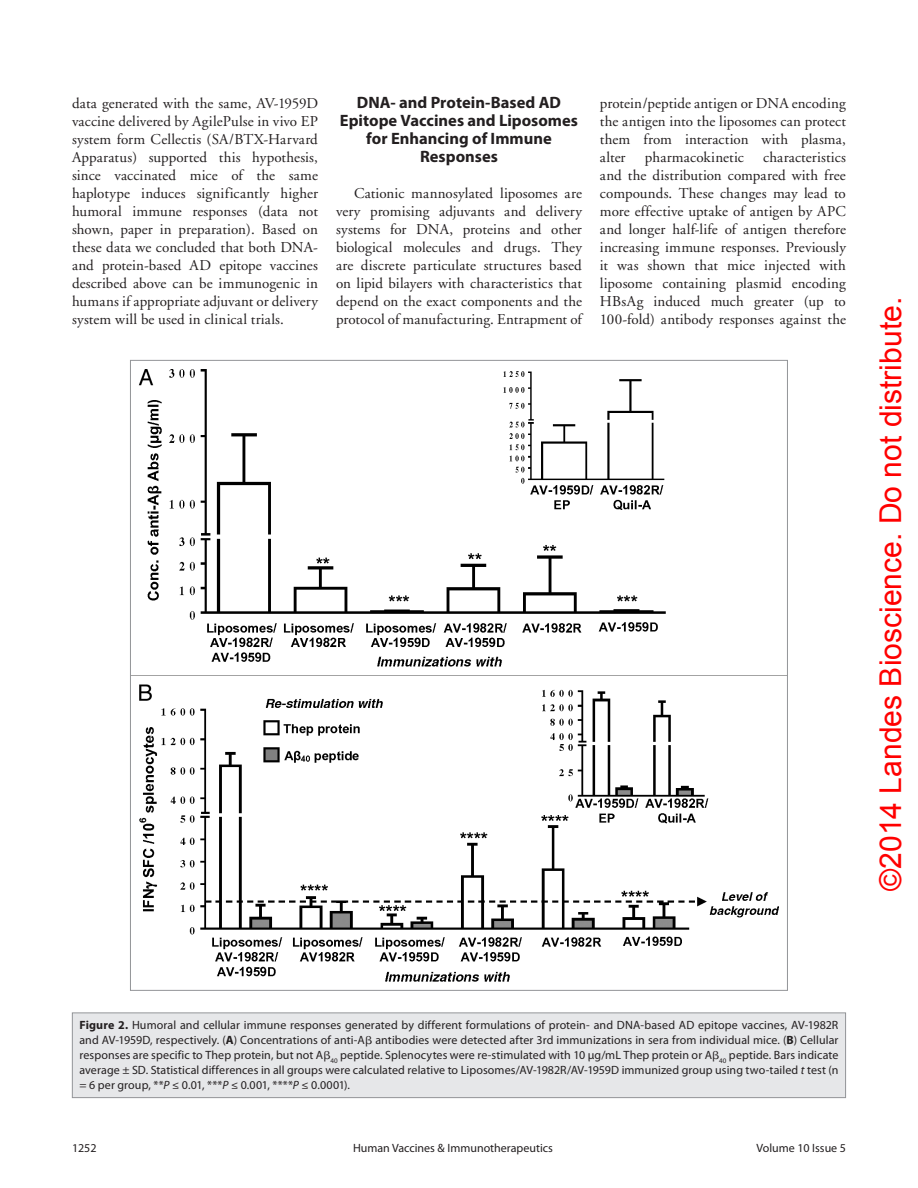
<style>
.page{position:relative;width:918px;height:1188px;background:#fff}
.page>*{position:absolute;margin:0;border:0;box-sizing:border-box;transform-origin:0 0}
.t1{font:30.15px "Arial";color:#f00}
.t2{font:700 16.5px/18px "Myriad Pro";color:#231f20;text-align:center}
.t3{font:15px/18px "Adobe Garamond";letter-spacing:.01em;color:#231f20;text-align:justify}
.t4{font:12px/15px "Myriad Pro";color:#231f20;text-align:justify}
.s1{font-weight:700}
.s2{font-family:"Universal Std Greekw Math Pi"}
.s3{font-style:italic}
</style>
<div class="page">
<img style="left:132px;top:369px;width:654px;height:613px">
<div style="left:72px;top:1013px;width:774px;height:85px;background:#e6e7e9"></div>
<div style="left:72px;top:1012px;width:774px;height:86px;border:1px solid #939598"></div>
<p class="t3" style="left:72px;top:95px;width:248px">data generated with the same, AV-1959D vaccine delivered by AgilePulse in vivo EP system form Cellectis (SA/BTX-Harvard Apparatus) supported this hypothesis, since vaccinated mice of the same haplotype induces significantly higher humoral immune responses (data not shown, paper in preparation). Based on these data we concluded that both DNA&shy;and protein-based AD epitope vaccines described above can be immunogenic in humans if appropriate adjuvant or delivery system will be used in clinical trials.</p>
<p class="t2" style="left:340px;top:93px;width:240px">DNA- and Protein-Based AD<br>Epitope Vaccines and Liposomes for Enhancing of Immune<br>Responses</p>
<p class="t3" style="left:336px;top:185px;width:247px;text-indent:18px">Cationic mannosylated liposomes are very promising adjuvants and delivery systems for DNA, proteins and other biological molecules and drugs. They are discrete particulate structures based on lipid bilayers with characteristics that depend on the exact components and the protocol of manufacturing. Entrapment of</p>
<p class="t3" style="left:600px;top:95px;width:247px">protein/peptide antigen or DNA encoding the antigen into the liposomes can protect them from interaction with plasma, alter</p>
<p class="t3" style="left:600px;top:149px;width:248px;text-indent:163px">characteristics and the distribution compared with free compounds. These changes may lead to more effective uptake of antigen by APC and longer half-life of antigen therefore increasing immune responses. Previously it was shown that mice injected with liposome containing plasmid encoding HBsAg induced much greater (up to 100-fold) antibody responses against the</p>
<p class="t3" style="left:645px;top:149px;width:100px">pharmacokinetic</p>
<h1 class="t1" style="left:871px;top:891px;width:595px;rotate:-90deg">©2014 Landes Bioscience. Do not distribute.</h1>
<p class="t4" style="left:79px;top:1017px;width:761px"><span class="s1">Figure 2.</span> Humoral and cellular immune responses generated by different formulations of protein- and DNA -based AD epitope vaccines, AV-1982R and AV-1959D, respectively. (<span class="s1">A</span>) Concentrations of anti-A<span class="s2">β</span> antibodies were detected after 3rd immunizations in sera from individual mice. (<span class="s1">B</span>) Cellular responses are specific to Thep protein, but not A<span class="s2">β</span><sub>40</sub> peptide. Splenocytes were re-stimulated with 10 µg/mL Thep protein or A<span class="s2">β</span><sub>40</sub> peptide. Bars indicate average ± SD. Statistical differences in all groups were calculated relative to Liposomes/AV-1982R/AV-1959D immunized group using two-tailed <span class="s3">t</span> test (n = 6 per group, **<span class="s3">P</span> ≤ 0.01, ***<span class="s3">P</span> ≤ 0.001, ****<span class="s3">P</span> ≤ 0.0001).</p>
<p class="t4" style="left:72px;top:1140px;width:26px">1252</p>
<p class="t4" style="left:353px;top:1140px;width:201px">Human Vaccines &amp; Immunotherapeutics</p>
<p class="t4" style="left:757px;top:1140px;width:91px">Volume 10 Issue 5</p>
</div>
